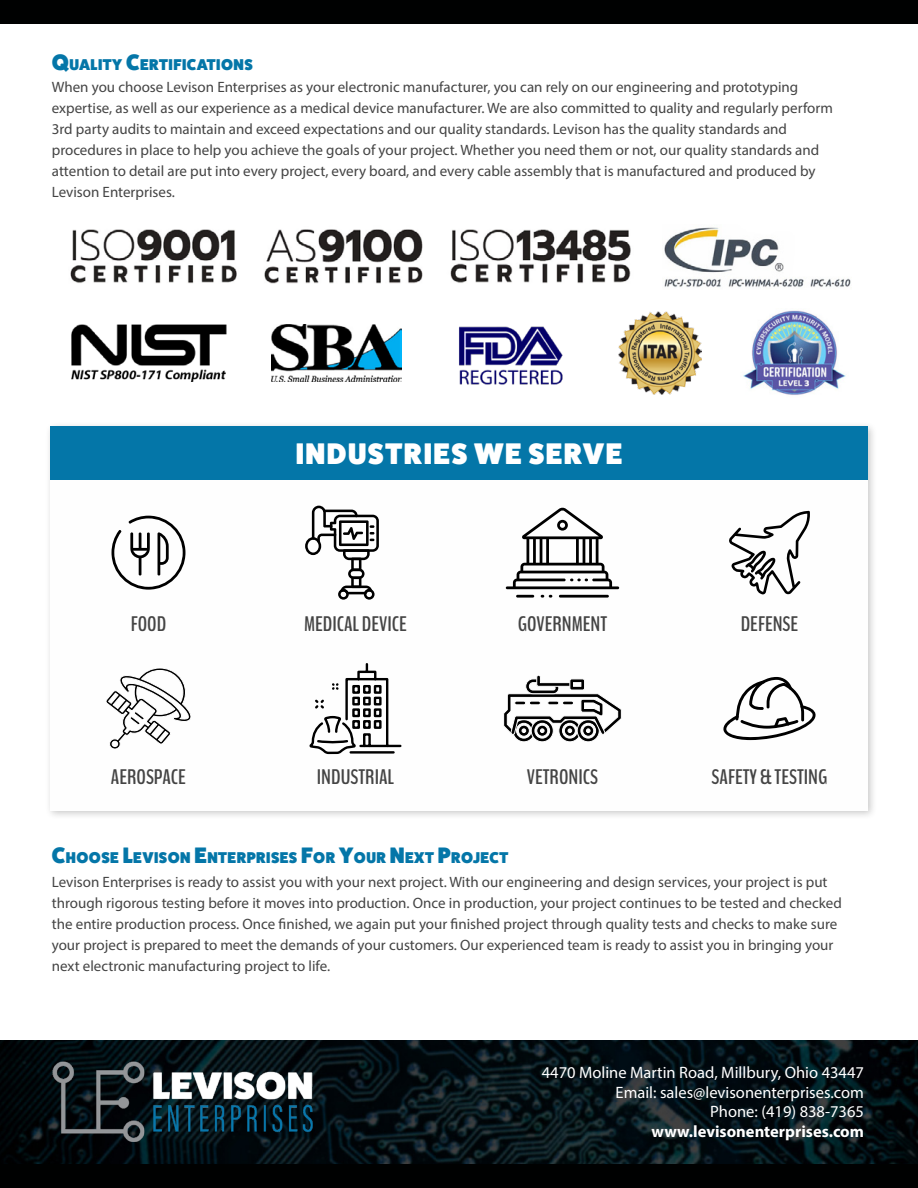
<style>
.page{position:relative;width:918px;height:1188px;background:#fff}
.page>*{position:absolute;margin:0;border:0;box-sizing:border-box;transform-origin:0 0}
.t1{font:30px "Fat Frank";letter-spacing:.05em;color:#fff}
.t2{font:700 21px "Bench Nine";color:#444}
.t3{font:16.5px/19.8px "Myriad Pro";color:#fff;text-align:right}
.t4{font:700 16.5px "Myriad Pro";color:#fff}
.t5{font:15.75px "Fat Frank";letter-spacing:.03em;color:#0476a8}
.t6{font:15px/21px "Myriad Pro";color:#444}
.s1{font-size:22.5px}
</style>
<div class="page">
<div style="left:0;top:0;width:918px;height:23px;background:#000101"></div>
<div style="left:0;top:1165px;width:918px;height:23px;background:#000101"></div>
<img style="left:0;top:1041px;width:918px;height:122px">
<img style="left:51px;top:1061px;width:263px;height:81px">
<div style="left:44px;top:421px;width:833px;height:399px;background:#000;opacity:.22"></div>
<div style="left:50px;top:427px;width:818px;height:383px;background:#fefefe"></div>
<svg style="left:309px;top:663px;width:93px;height:92px"></svg>
<svg style="left:503px;top:675px;width:119px;height:67px"></svg>
<svg style="left:106px;top:668px;width:85px;height:81px"></svg>
<svg style="left:723px;top:677px;width:93px;height:63px"></svg>
<div style="left:50px;top:426px;width:818px;height:54px;background:#0476a8"></div>
<svg style="left:729px;top:511px;width:81px;height:84px"></svg>
<svg style="left:305px;top:506px;width:74px;height:94px"></svg>
<svg style="left:112px;top:516px;width:73px;height:74px"></svg>
<svg style="left:506px;top:507px;width:113px;height:82px"></svg>
<hr style="left:559px;top:595px;width:50px;height:3px;background:#000">
<hr style="left:516px;top:595px;width:18px;height:3px;background:#000">
<svg style="left:541px;top:595px;width:11px;height:3px"></svg>
<img style="left:664px;top:227px;width:187px;height:61px">
<img style="left:618px;top:312px;width:83px;height:82px">
<img style="left:272px;top:325px;width:130px;height:56px">
<img style="left:71px;top:324px;width:156px;height:58px">
<img style="left:459px;top:326px;width:104px;height:59px">
<img style="left:743px;top:310px;width:103px;height:85px">
<img style="left:70px;top:229px;width:561px;height:55px">
<p class="t5" style="left:52px;top:55px;width:203px"><span class="s1">Q</span>UALITY <span class="s1">C</span>ERTIFICATIONS</p>
<p class="t6" style="left:52px;top:76px;width:783px">When you choose Levison Enterprises as your electronic manufacturer, you can rely on our engineering and prototyping expertise, as well as our experience as a medical device manufacturer. We are also committed to quality and regularly perform 3rd party audits to maintain and exceed expectations and our quality standards. Levison has the quality standards and procedures in place to help you achieve the goals of your project. Whether you need them or not, our quality standards and attention to detail are put into every project, every board, and every cable assembly that is manufactured and produced by Levison Enterprises.</p>
<h1 class="t1" style="left:296px;top:436px;width:328px">INDUSTRIES WE SERVE</h1>
<h2 class="t2" style="left:131px;top:610px;width:37px">FOOD</h2>
<h2 class="t2" style="left:304px;top:610px;width:104px">MEDICAL DEVICE</h2>
<h2 class="t2" style="left:518px;top:610px;width:91px">GOVERNMENT</h2>
<h2 class="t2" style="left:741px;top:610px;width:59px">DEFENSE</h2>
<h2 class="t2" style="left:111px;top:763px;width:77px">AEROSPACE</h2>
<h2 class="t2" style="left:317px;top:763px;width:79px">INDUSTRIAL</h2>
<h2 class="t2" style="left:527px;top:763px;width:73px">VETRONICS</h2>
<h2 class="t2" style="left:712px;top:763px;width:117px">SAFETY &amp; TESTING</h2>
<p class="t5" style="left:52px;top:848px;width:458px"><span class="s1">C</span>HOOSE <span class="s1">L</span>EVISON <span class="s1">E</span>NTERPRISES <span class="s1">F</span>OR <span class="s1">Y</span>OUR <span class="s1">N</span>EXT <span class="s1">P</span>ROJECT</p>
<p class="t6" style="left:52px;top:871px;width:791px">Levison Enterprises is ready to assist you with your next project. With our engineering and design services, your project is put through rigorous testing before it moves into production. Once in production, your project continues to be tested and checked the entire production process. Once finished, we again put your finished project through quality tests and checks to make sure your project is prepared to meet the demands of your customers. Our experienced team is ready to assist you in bringing your next electronic manufacturing project to life.</p>
<p class="t3" style="left:542px;top:1062px;width:324px">4470 Moline Martin Road, Millbury, Ohio 43447<br>Email: sales@levisonenterprises.com<br>Phone: (419) 838-7365</p>
<p class="t4" style="left:652px;top:1121px;width:214px">www.levisonenterprises.com</p>
</div>
